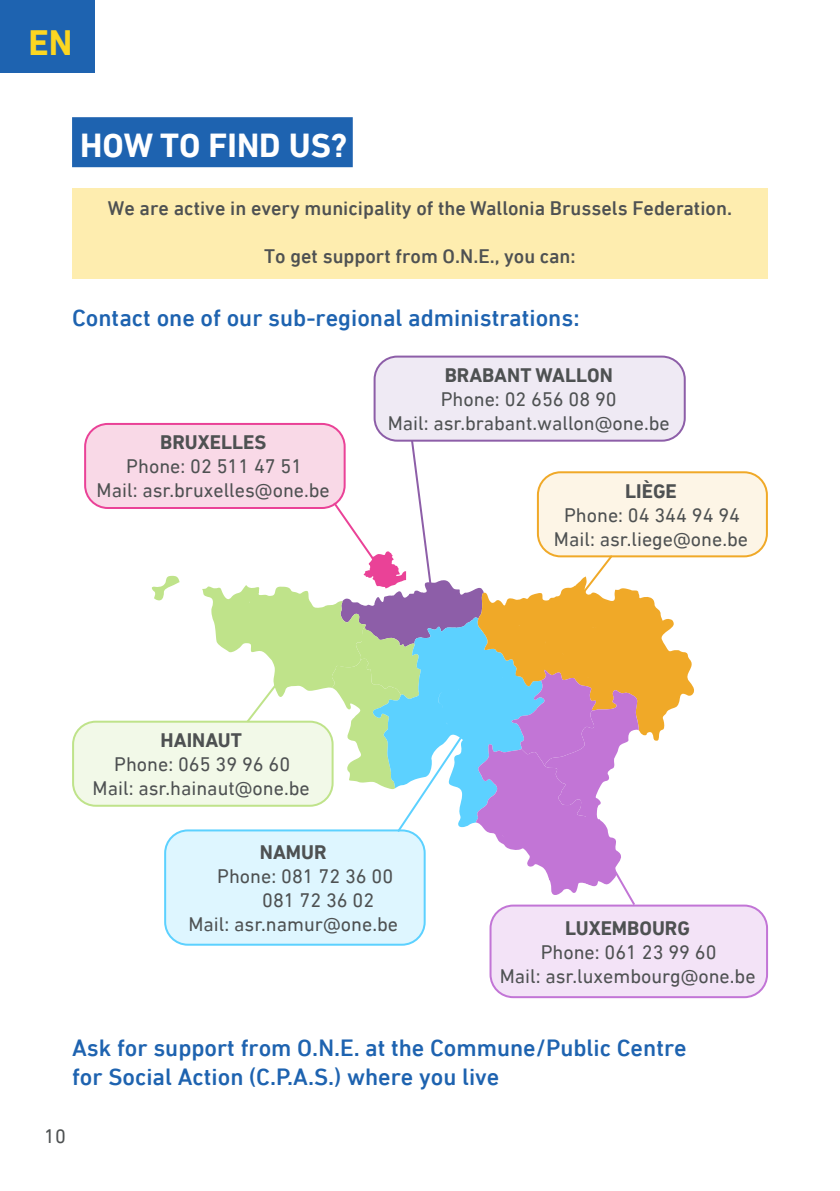
<style>
.page{position:relative;width:840px;height:1191px;background:#fff}
.page>*{position:absolute;margin:0;border:0;box-sizing:border-box;transform-origin:0 0}
.t1{font:700 36px "DIN Next LT Pro";color:#fcd621}
.t2{font:700 34px "DIN Next LT Pro";color:#fff}
.t3{font:500 24px/28.8px "DIN Next LT Pro";color:#1e63b0}
.t4{font:20px/24px "DIN Next LT Pro";color:#4e5152;text-align:center}
.t5{font:500 20px "DIN Next LT Pro";color:#4e5152}
.t6{font:700 20px "DIN Next LT Pro";color:#4e5152}
.s1{font-weight:700}
</style>
<div class="page">
<div style="left:72px;top:117px;width:280px;height:50px;background:#1e63b0"></div>
<div style="left:72px;top:189px;width:695px;height:90px;background:#feedaf"></div>
<div style="left:85px;top:424px;width:259px;height:84px;background:#f9d9e7;border-radius:23px"></div>
<div style="left:84px;top:423px;width:261px;height:86px;border:2px solid #ea4297;border-radius:23px"></div>
<div style="left:374px;top:356px;width:310px;height:85px;background:#efeaf4;border-radius:23px"></div>
<div style="left:373px;top:355px;width:312px;height:87px;border:2px solid #8d5ea8;border-radius:23px"></div>
<div style="left:537px;top:472px;width:229px;height:84px;background:#fdf5e6;border-radius:23px"></div>
<div style="left:536px;top:471px;width:231px;height:86px;border:2px solid #f0a928;border-radius:23px"></div>
<div style="left:73px;top:721px;width:259px;height:84px;background:#f2f9e8;border-radius:23px"></div>
<div style="left:72px;top:720px;width:261px;height:86px;border:2px solid #bfe38a;border-radius:23px"></div>
<div style="left:490px;top:905px;width:276px;height:92px;background:#f3e3f7;border-radius:23px"></div>
<div style="left:489px;top:904px;width:278px;height:94px;border:2px solid #c275d6;border-radius:23px"></div>
<svg style="left:151px;top:438px;width:542px;height:561px"></svg>
<div style="left:0;top:0;width:94px;height:72px;background:#1e63b0"></div>
<p class="t1" style="left:28px;top:22px;width:45px">EN</p>
<p class="t2" style="left:80px;top:125px;width:268px">HOW TO FIND US?</p>
<p class="t5" style="left:108px;top:196px;width:625px">We are active in every municipality of the Wallonia Brussels Federation.</p>
<p class="t5" style="left:264px;top:244px;width:313px">To get support from O.N.E., you can:</p>
<p class="t3" style="left:72px;top:303px;width:508px">Contact one of our sub-regional administrations:</p>
<p class="t4" style="left:126px;top:430px;width:177px"><span class="s1">BRUXELLES<br></span>Phone: 02 511 47 51</p>
<p class="t4" style="left:97px;top:478px;width:234px">Mail: asr.bruxelles@one.be</p>
<p class="t4" style="left:440px;top:363px;width:177px;text-align:left"><span class="s1">BRABANT WALLON<br></span>Phone: 02 656 08 90</p>
<p class="t4" style="left:387px;top:411px;width:283px">Mail: asr.brabant.wallon@one.be</p>
<p class="t4" style="left:563px;top:479px;width:177px"><span class="s1">LIÈGE<br></span>Phone: 04 344 94 94</p>
<p class="t4" style="left:553px;top:527px;width:195px">Mail: asr.liege@one.be</p>
<p class="t4" style="left:114px;top:728px;width:177px"><span class="s1">HAINAUT<br></span>Phone: 065 39 96 60</p>
<p class="t4" style="left:93px;top:776px;width:218px">Mail: asr.hainaut@one.be</p>
<p class="t6" style="left:260px;top:840px;width:68px">NAMUR</p>
<p class="t4" style="left:262px;top:864px;width:132px;text-align:left;text-indent:-45px">Phone: 081 72 36 00<br>081 72 36 02</p>
<p class="t4" style="left:188px;top:912px;width:211px">Mail: asr.namur@one.be</p>
<p class="t6" style="left:565px;top:916px;width:126px">LUXEMBOURG</p>
<p class="t4" style="left:540px;top:939px;width:177px">Phone: 061 23 99 60</p>
<p class="t4" style="left:499px;top:963px;width:257px">Mail: asr.luxembourg@one.be</p>
<p class="t3" style="left:72px;top:1033px;width:615px">Ask for support from O.N.E. at the Commune/Public Centre for Social Action (C.P.A.S.) where you live</p>
<p class="t4" style="left:44px;top:1124px;width:23px">10</p>
</div>
